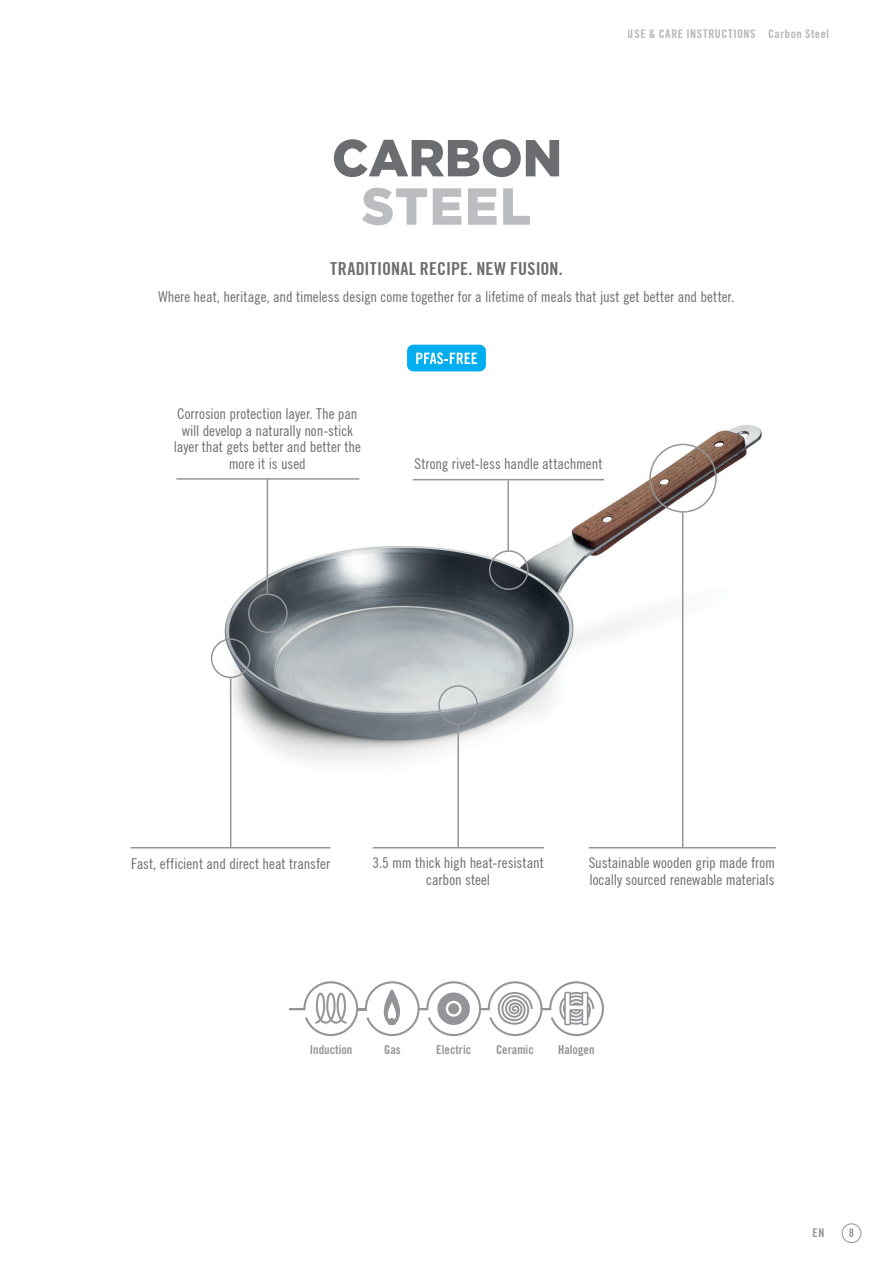
<style>
.page{position:relative;width:893px;height:1263px;background:#fff}
.page>*{position:absolute;margin:0;border:0;box-sizing:border-box;transform-origin:0 0}
.Fließtext_ENG{font:700 condensed 18px "Trade Gothic No.20";letter-spacing:.01em;color:#6c6d70}
.Fließtext_ENG-2{font:condensed 15px/16.5px "Trade Gothic No.18";letter-spacing:-.005em;color:#6c6d70;text-align:center}
.t1{font:12.3px "Trade Gothic Bold Cond Twenty";color:#939598}
.t2{font:700 condensed 12px "Trade Gothic No.20";letter-spacing:.05em;color:#6c6d70}
.t3{font:700 condensed 12px "Trade Gothic No.20";color:#939598}
</style>
<div class="page">
<div style="left:842px;top:1224px;width:19px;height:19px;border:1px solid #939598;border-radius:50%"></div>
<img style="left:210px;top:425px;width:552px;height:377px">
<div style="left:248px;top:593px;width:40px;height:40px;border:2px solid #939598;border-radius:50%"></div>
<div style="left:489px;top:550px;width:40px;height:40px;border:2px solid #939598;border-radius:50%"></div>
<div style="left:211px;top:638px;width:40px;height:40px;border:2px solid #939598;border-radius:50%"></div>
<div style="left:438px;top:685px;width:40px;height:40px;border:2px solid #939598;border-radius:50%"></div>
<div style="left:649px;top:444px;width:68px;height:69px;border:2px solid #939598;border-radius:50%"></div>
<hr style="left:176px;top:478px;width:183px;height:2px;background:#939598">
<hr style="left:413px;top:479px;width:191px;height:1px;background:#939598">
<hr style="left:130px;top:847px;width:200px;height:1px;background:#939598">
<hr style="left:373px;top:847px;width:171px;height:1px;background:#939598">
<hr style="left:589px;top:847px;width:187px;height:1px;background:#939598">
<hr style="left:267px;top:479px;width:1px;height:114px;background:#939598">
<hr style="left:507px;top:480px;width:2px;height:71px;background:#939598">
<hr style="left:230px;top:678px;width:1px;height:169px;background:#939598">
<hr style="left:457px;top:725px;width:2px;height:122px;background:#939598">
<hr style="left:682px;top:513px;width:1px;height:334px;background:#939598">
<svg style="left:289px;top:981px;width:315px;height:55px"></svg>
<div style="left:407px;top:345px;width:79px;height:26px;background:#00aeef;border-radius:6px"></div>
<svg style="left:416px;top:352px;width:61px;height:12px"></svg>
<svg style="left:334px;top:139px;width:225px;height:38px"></svg>
<svg style="left:362px;top:188px;width:65px;height:37px"></svg>
<svg style="left:433px;top:188px;width:28px;height:37px"></svg>
<svg style="left:468px;top:188px;width:29px;height:37px"></svg>
<svg style="left:503px;top:188px;width:27px;height:37px"></svg>
<p class="t2" style="left:628px;top:26px;width:203px">USE &amp; CARE INSTRUCTIONS Carbon Steel</p>
<p class="Fließtext_ENG" style="left:330px;top:258px;width:234px">TRADITIONAL RECIPE. NEW FUSION.</p>
<p class="Fließtext_ENG-2" style="left:158px;top:288px;width:577px">Where heat, heritage, and timeless design come together for a lifetime of meals that just get better and better.</p>
<p class="Fließtext_ENG-2" style="left:174px;top:405px;width:188px">Corrosion protection layer. The pan will develop a naturally non-stick layer that gets better and better the more it is used</p>
<p class="Fließtext_ENG-2" style="left:415px;top:455px;width:189px">Strong rivet-less handle attachment</p>
<p class="Fließtext_ENG-2" style="left:131px;top:855px;width:201px">Fast, efficient and direct heat transfer</p>
<p class="Fließtext_ENG-2" style="left:589px;top:854px;width:188px;text-align:left">Sustainable wooden grip made from locally sourced renewable materials</p>
<p class="Fließtext_ENG-2" style="left:372px;top:854px;width:173px">3.5 mm thick high heat-resistant carbon steel</p>
<p class="t1" style="left:310px;top:1042px;width:44px">Induction</p>
<p class="t1" style="left:384px;top:1042px;width:18px">Gas</p>
<p class="t1" style="left:436px;top:1042px;width:37px">Electric</p>
<p class="t1" style="left:496px;top:1042px;width:39px">Ceramic</p>
<p class="t1" style="left:558px;top:1042px;width:38px">Halogen</p>
<p class="t3" style="left:812px;top:1225px;width:14px">EN</p>
<p class="t3" style="left:849px;top:1225px;width:7px">8</p>
</div>
